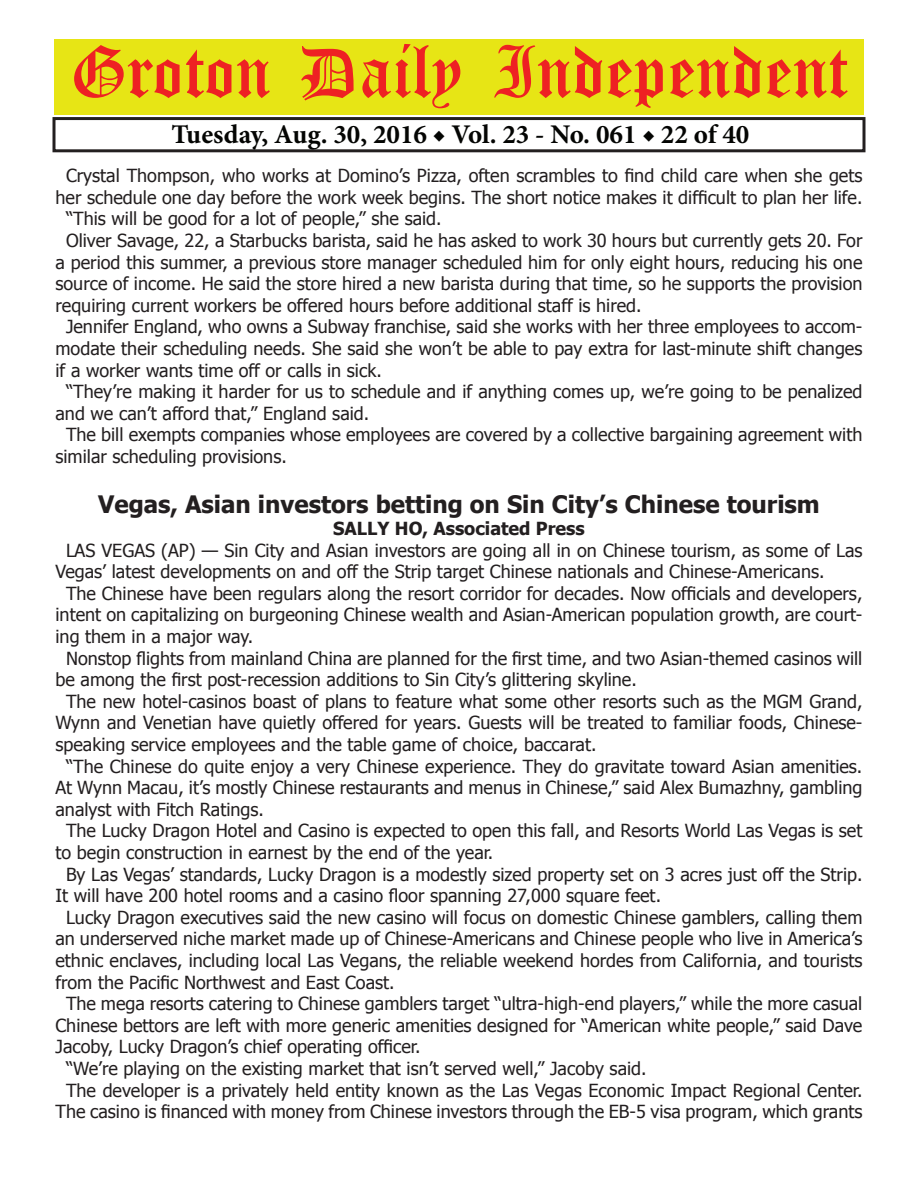
<style>
.page{position:relative;width:918px;height:1188px;background:#fff}
.page>*{position:absolute;margin:0;border:0;box-sizing:border-box;transform-origin:0 0}
.t1{font:54px "Old English Five";color:#ee2123}
.t2{font:700 27px "Minion Pro";color:#040503}
.t3{font:700 24px "Tahoma";color:#231f20}
.t4{font:18px "Tahoma";color:#231f20}
.t5{font:700 18px "Tahoma";color:#231f20}
</style>
<div class="page">
<div style="left:52px;top:117px;width:814px;height:35px;border:3px solid #231f20"></div>
<div style="left:54px;top:40px;width:810px;height:75px;background:#e7e515"></div>
<h1 class="t1" style="left:70px;top:47px;width:779px">Groton Daily Independent</h1>
<h2 class="t2" style="left:172px;top:116px;width:579px">Tuesday, Aug. 30, 2016 ◆ Vol. 23 - No. 061 ◆ 22 of 40</h2>
<p class="t4" style="left:66px;top:164px;width:798px">Crystal Thompson, who works at Domino’s Pizza, often scrambles to find child care when she gets</p>
<p class="t4" style="left:56px;top:185px;width:808px">her schedule one day before the work week begins. The short notice makes it difficult to plan her life.</p>
<p class="t4" style="left:66px;top:207px;width:377px">“This will be good for a lot of people,” she said.</p>
<p class="t4" style="left:66px;top:228px;width:798px">Oliver Savage, 22, a Starbucks barista, said he has asked to work 30 hours but currently gets 20. For</p>
<p class="t4" style="left:56px;top:250px;width:808px">a period this summer, a previous store manager scheduled him for only eight hours, reducing his one</p>
<p class="t4" style="left:56px;top:272px;width:809px">source of income. He said the store hired a new barista during that time, so he supports the provision</p>
<p class="t4" style="left:56px;top:293px;width:588px">requiring current workers be offered hours before additional staff is hired.</p>
<p class="t4" style="left:66px;top:315px;width:798px">Jennifer England, who owns a Subway franchise, said she works with her three employees to accom-</p>
<p class="t4" style="left:56px;top:336px;width:808px">modate their scheduling needs. She said she won’t be able to pay extra for last-minute shift changes</p>
<p class="t4" style="left:56px;top:358px;width:328px">if a worker wants time off or calls in sick.</p>
<p class="t4" style="left:66px;top:380px;width:798px">“They’re making it harder for us to schedule and if anything comes up, we’re going to be penalized</p>
<p class="t4" style="left:56px;top:401px;width:315px">and we can’t afford that,” England said.</p>
<p class="t4" style="left:66px;top:423px;width:798px">The bill exempts companies whose employees are covered by a collective bargaining agreement with</p>
<p class="t4" style="left:56px;top:444px;width:233px">similar scheduling provisions.</p>
<h3 class="t3" style="left:98px;top:488px;width:723px">Vegas, Asian investors betting on Sin City’s Chinese tourism</h3>
<p class="t5" style="left:333px;top:516px;width:253px">SALLY HO, Associated Press</p>
<p class="t4" style="left:66px;top:538px;width:798px">LAS VEGAS (AP) — Sin City and Asian investors are going all in on Chinese tourism, as some of Las</p>
<p class="t4" style="left:56px;top:560px;width:771px">Vegas’ latest developments on and off the Strip target Chinese nationals and Chinese-Americans.</p>
<p class="t4" style="left:66px;top:581px;width:798px">The Chinese have been regulars along the resort corridor for decades. Now officials and developers,</p>
<p class="t4" style="left:56px;top:603px;width:808px">intent on capitalizing on burgeoning Chinese wealth and Asian-American population growth, are court-</p>
<p class="t4" style="left:56px;top:624px;width:199px">ing them in a major way.</p>
<p class="t4" style="left:66px;top:646px;width:798px">Nonstop flights from mainland China are planned for the first time, and two Asian-themed casinos will</p>
<p class="t4" style="left:56px;top:668px;width:583px">be among the first post-recession additions to Sin City’s glittering skyline.</p>
<p class="t4" style="left:66px;top:689px;width:798px">The new hotel-casinos boast of plans to feature what some other resorts such as the MGM Grand,</p>
<p class="t4" style="left:56px;top:711px;width:808px">Wynn and Venetian have quietly offered for years. Guests will be treated to familiar foods, Chinese-</p>
<p class="t4" style="left:56px;top:732px;width:543px">speaking service employees and the table game of choice, baccarat.</p>
<p class="t4" style="left:66px;top:754px;width:798px">“The Chinese do quite enjoy a very Chinese experience. They do gravitate toward Asian amenities.</p>
<p class="t4" style="left:56px;top:776px;width:808px">At Wynn Macau, it’s mostly Chinese restaurants and menus in Chinese,” said Alex Bumazhny, gambling</p>
<p class="t4" style="left:56px;top:797px;width:210px">analyst with Fitch Ratings.</p>
<p class="t4" style="left:66px;top:819px;width:798px">The Lucky Dragon Hotel and Casino is expected to open this fall, and Resorts World Las Vegas is set</p>
<p class="t4" style="left:56px;top:840px;width:439px">to begin construction in earnest by the end of the year.</p>
<p class="t4" style="left:66px;top:862px;width:798px">By Las Vegas’ standards, Lucky Dragon is a modestly sized property set on 3 acres just off the Strip.</p>
<p class="t4" style="left:56px;top:884px;width:607px">It will have 200 hotel rooms and a casino floor spanning 27,000 square feet.</p>
<p class="t4" style="left:66px;top:905px;width:798px">Lucky Dragon executives said the new casino will focus on domestic Chinese gamblers, calling them</p>
<p class="t4" style="left:56px;top:927px;width:808px">an underserved niche market made up of Chinese-Americans and Chinese people who live in America’s</p>
<p class="t4" style="left:56px;top:948px;width:808px">ethnic enclaves, including local Las Vegans, the reliable weekend hordes from California, and tourists</p>
<p class="t4" style="left:56px;top:970px;width:341px">from the Pacific Northwest and East Coast.</p>
<p class="t4" style="left:66px;top:992px;width:798px">The mega resorts catering to Chinese gamblers target “ultra-high-end players,” while the more casual</p>
<p class="t4" style="left:56px;top:1013px;width:808px">Chinese bettors are left with more generic amenities designed for “American white people,” said Dave</p>
<p class="t4" style="left:56px;top:1035px;width:366px">Jacoby, Lucky Dragon’s chief operating officer.</p>
<p class="t4" style="left:66px;top:1056px;width:582px">“We’re playing on the existing market that isn’t served well,” Jacoby said.</p>
<p class="t4" style="left:66px;top:1078px;width:798px">The developer is a privately held entity known as the Las Vegas Economic Impact Regional Center.</p>
<p class="t4" style="left:56px;top:1100px;width:808px">The casino is financed with money from Chinese investors through the EB-5 visa program, which grants</p>
</div>
